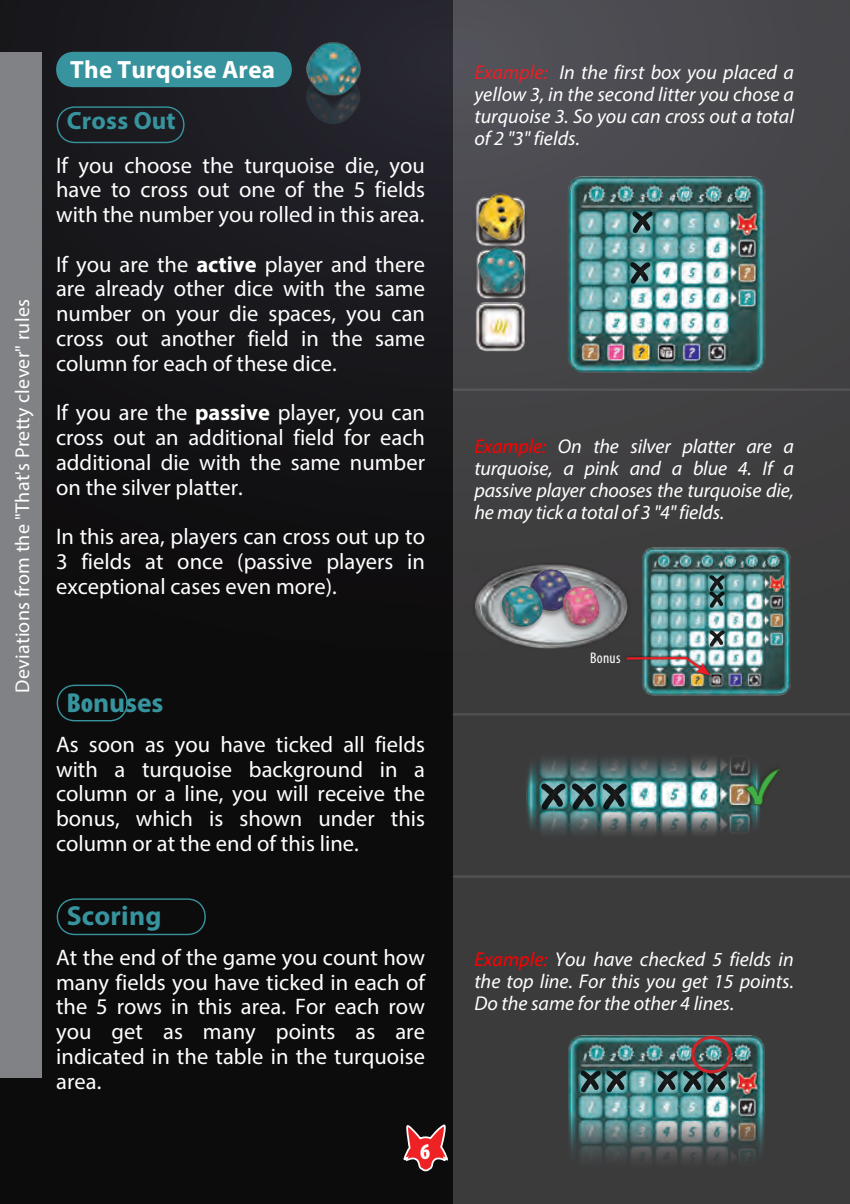
<style>
.page{position:relative;width:850px;height:1204px;background:#fff}
.page>*{position:absolute;margin:0;border:0;box-sizing:border-box;transform-origin:0 0}
.t1{font:700 27.5px "Myriad Pro";letter-spacing:.01em;color:#37939d}
.t2{font:700 25px "Myriad Pro";letter-spacing:.005em;color:#fff}
.t3{font:700 25px "Myriad Pro";letter-spacing:.01em;color:#37939d}
.t4{font:22.5px/24.8px "Myriad Pro";color:#fff;text-align:justify}
.t5{font:900 condensed 22.5px "Myriad Pro";color:#fff}
.t6{font:italic 20px/22px "Myriad Pro";color:#fff;text-align:justify}
.t7{font:20px "Myriad Pro";letter-spacing:.01em;color:#fff}
.t8{font:condensed 15.5px "Myriad Pro";letter-spacing:.02em;color:#fff}
.s1{font-weight:700}
.s2{font-weight:900;font-stretch:condensed}
.s3{color:#ee1d23}
.s4{color:#f00}
</style>
<div class="page">
<img style="left:0;top:0;width:453px;height:1203px">
<svg style="left:402px;top:1109px;width:47px;height:63px;background:#6d2c2e"></svg>
<div style="left:453px;top:0;width:396px;height:1203px;background:linear-gradient(to bottom,#49484d,#383736)"></div>
<svg style="left:50px;top:52px;width:245px;height:35px;background:#358b94"></svg>
<svg style="left:50px;top:106px;width:141px;height:38px;background:#1c2328"></svg>
<svg style="left:50px;top:684px;width:84px;height:38px;background:#101618"></svg>
<svg style="left:50px;top:897px;width:162px;height:38px;background:#101517"></svg>
<div style="left:0;top:52px;width:42px;height:1025px;background:#808285"></div>
<img style="left:295px;top:31px;width:73px;height:106px">
<img style="left:565px;top:173px;width:203px;height:202px">
<img style="left:523px;top:675px;width:243px;height:242px">
<img style="left:565px;top:1032px;width:203px;height:171px">
<svg style="left:628px;top:207px;width:27px;height:29px"></svg>
<svg style="left:626px;top:257px;width:27px;height:30px"></svg>
<svg style="left:576px;top:1066px;width:53px;height:29px;background:#3b6263"></svg>
<img style="left:640px;top:546px;width:152px;height:151px">
<svg style="left:705px;top:571px;width:22px;height:40px"></svg>
<svg style="left:705px;top:627px;width:22px;height:23px"></svg>
<svg style="left:536px;top:778px;width:93px;height:35px;background:#3b696a"></svg>
<svg style="left:653px;top:1066px;width:76px;height:29px;background:#406567"></svg>
<img style="left:457px;top:176px;width:85px;height:198px">
<img style="left:465px;top:560px;width:169px;height:88px">
<img style="left:528px;top:562px;width:51px;height:70px">
<img style="left:554px;top:579px;width:52px;height:70px">
<img style="left:494px;top:579px;width:52px;height:70px">
<div style="left:690px;top:1035px;width:41px;height:38px;border:3px solid #d1232a;border-radius:50%"></div>
<div style="left:740px;top:764px;width:44px;height:45px;background:#231f20;opacity:.75"></div>
<svg style="left:743px;top:769px;width:37px;height:39px"></svg>
<svg style="left:624px;top:655px;width:88px;height:22px"></svg>
<svg style="left:624px;top:656px;width:86px;height:19px;background:#736c6d"></svg>
<img style="left:469px;top:189px;width:61px;height:54px">
<img style="left:469px;top:243px;width:61px;height:78px">
<hr style="left:453px;top:713px;width:396px;height:2px;background:#808285">
<hr style="left:453px;top:388px;width:396px;height:3px;background:#808285">
<hr style="left:453px;top:875px;width:396px;height:2px;background:#808285">
<p class="t7" style="left:10px;top:692px;width:395px;rotate:-90deg">Deviations from the "That's Pretty clever" rules</p>
<p class="t2" style="left:70px;top:53px;width:206px">The Turqoise Area</p>
<p class="t3" style="left:67px;top:104px;width:110px">Cross Out</p>
<p class="t4" style="left:56px;top:152px;width:370px">If you choose the turquoise die, you have to cross out one of the 5 fields with the number you rolled in this area.</p>
<p class="t4" style="left:56px;top:251px;width:370px">If you are the <span class="s1">active</span> player and there are already other dice with the same number on your die spaces, you can cross out another field in the same column for each of these dice.</p>
<p class="t4" style="left:56px;top:400px;width:370px">If you are the <span class="s1">passive</span> player, you can cross out an additional field for each additional die with the same number on the silver platter.</p>
<p class="t4" style="left:56px;top:524px;width:370px">In this area, players can cross out up to 3 fields at once (passive players in exceptional cases even more).</p>
<p class="t1" style="left:67px;top:684px;width:98px"><span class="s2">Bo</span>nuses</p>
<p class="t4" style="left:56px;top:731px;width:370px">As soon as you have ticked all fields with a turquoise background in a column or a line, you will receive the bonus, which is shown under this column or at the end of this line.</p>
<p class="t1" style="left:67px;top:898px;width:96px">Scoring</p>
<p class="t4" style="left:56px;top:944px;width:370px">At the end of the game you count how many fields you have ticked in each of the 5 rows in this area. For each row you get as many points as are indicated in the table in the turquoise area.</p>
<p class="t5" style="left:420px;top:1138px;width:11px">6</p>
<p class="t6" style="left:474px;top:61px;width:321px"><span class="s3">Example:</span> In the first box you placed a yellow 3, in the second litter you chose a turquoise 3. So you can cross out a total of 2 "3" fields.</p>
<p class="t6" style="left:474px;top:435px;width:321px"><span class="s4">Example:</span> On the silver platter are a turquoise, a pink and a blue 4. If a passive player chooses the turquoise die, he may tick a total of 3 "4" fields.</p>
<p class="t8" style="left:589px;top:649px;width:32px">Bonus</p>
<p class="t6" style="left:474px;top:948px;width:321px"><span class="s4">Example:</span> You have checked 5 fields in the top line. For this you get 15 points.<br>Do the same for the other 4 lines.</p>
</div>
